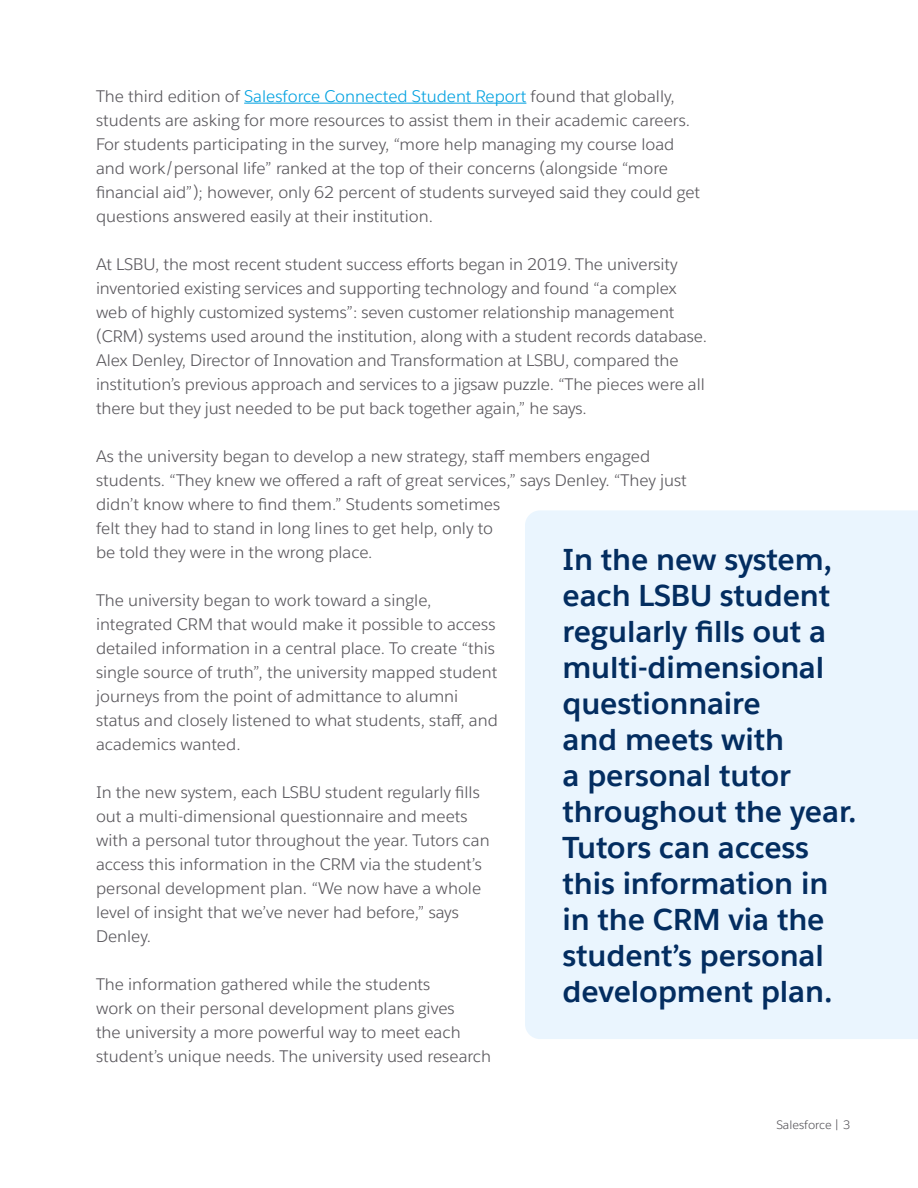
<style>
.page{position:relative;width:918px;height:1188px;background:#fff}
.page>*{position:absolute;margin:0;border:0;box-sizing:border-box;transform-origin:0 0}
.t1{font:700 30px/36px "Salesforce Sans";letter-spacing:-.005em;color:#032d60}
.t2{font:16.5px/24px "Salesforce Sans";color:#59575c}
.t3{font:12px "Salesforce Sans";color:#59575c}
.s1{color:#00a1e0}
</style>
<div class="page">
<hr style="left:244px;top:103px;width:282px;height:1px;background:#00a1e0">
<div style="left:525px;top:510px;width:393px;height:529px;background:#eaf5fe"></div>
<p class="t2" style="left:96px;top:84px;width:606px">The third edition of <span class="s1">Salesforce Connected Student Report</span> found that globally, students are asking for more resources to assist them in their academic careers.<br>For students participating in the survey, “more help managing my course load and work/personal life” ranked at the top of their concerns (alongside “more financial aid”); however, only 62 percent of students surveyed said they could get questions answered easily at their institution.</p>
<p class="t2" style="left:96px;top:252px;width:613px">At LSBU, the most recent student success efforts began in 2019. The university inventoried existing services and supporting technology and found “a complex web of highly customized systems”: seven customer relationship management (CRM) systems used around the institution, along with a student records database.<br>Alex Denley, Director of Innovation and Transformation at LSBU, compared the institution’s previous approach and services to a jigsaw puzzle. “The pieces were all there but they just needed to be put back together again,” he says.</p>
<p class="t2" style="left:96px;top:444px;width:592px">As the university began to develop a new strategy, staff members engaged students. “They knew we offered a raft of great services,” says Denley. “They just didn’t know where to find them.” Students sometimes<br>felt they had to stand in long lines to get help, only to<br>be told they were in the wrong place.</p>
<p class="t2" style="left:96px;top:588px;width:403px">The university began to work toward a single, integrated CRM that would make it possible to access detailed information in a central place. To create “this single source of truth”, the university mapped student journeys from the point of admittance to alumni status and closely listened to what students, staff, and academics wanted.</p>
<p class="t2" style="left:96px;top:780px;width:395px">In the new system, each LSBU student regularly fills out a multi-dimensional questionnaire and meets with a personal tutor throughout the year. Tutors can access this information in the CRM via the student’s personal development plan. “We now have a whole level of insight that we’ve never had before,” says Denley.</p>
<p class="t2" style="left:96px;top:972px;width:397px">The information gathered while the students<br>work on their personal development plans gives<br>the university a more powerful way to meet each student’s unique needs. The university used research</p>
<p class="t1" style="left:562px;top:541px;width:296px">In the new system, each LSBU student regularly fills out a multi-dimensional questionnaire<br>and meets with<br>a personal tutor throughout the year.<br>Tutors can access this information in in the CRM via the student’s personal development plan.</p>
<p class="t3" style="left:776px;top:1118px;width:75px">Salesforce | 3</p>
</div>
